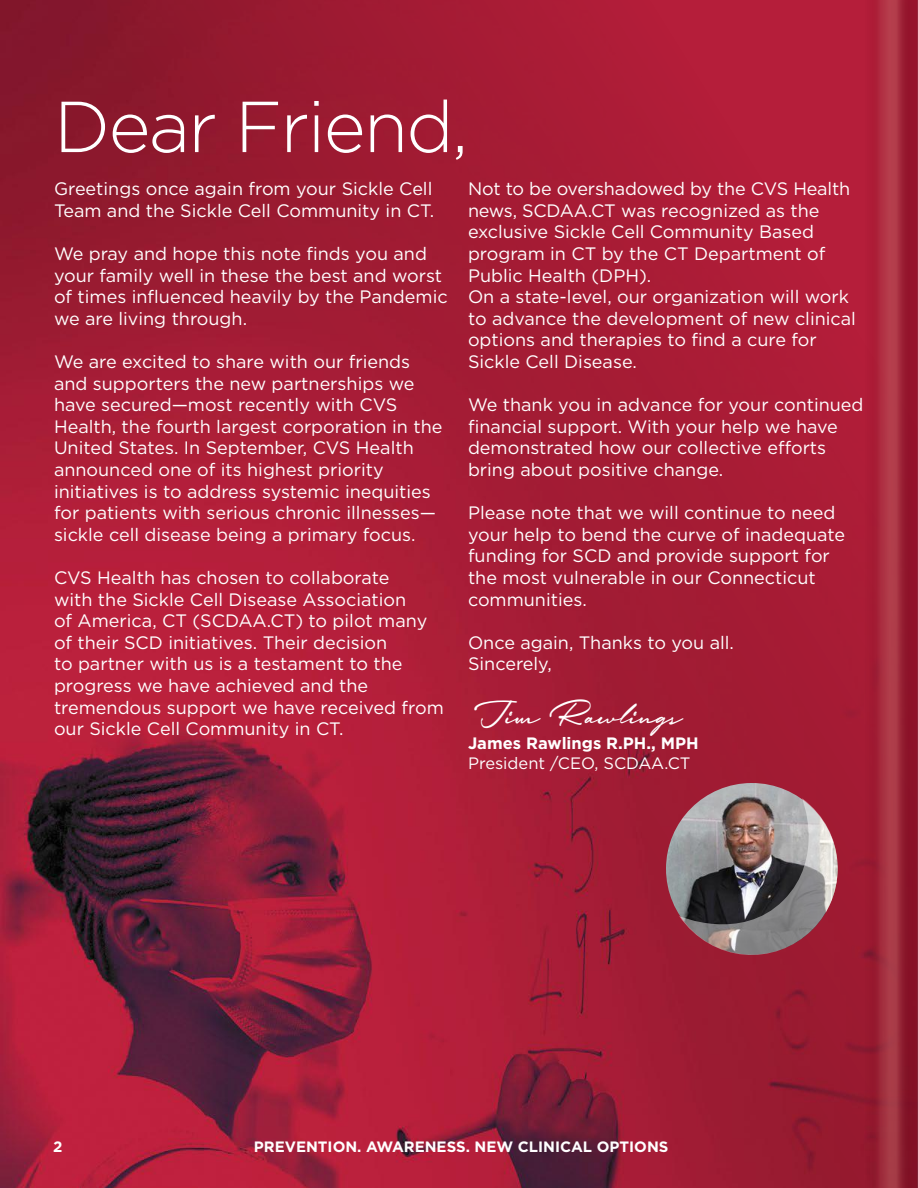
<style>
.page{position:relative;width:918px;height:1188px;background:#fff}
.page>*{position:absolute;margin:0;border:0;box-sizing:border-box;transform-origin:0 0}
.t1{font:300 72px "Gotham";letter-spacing:-.025em;color:#fff}
.t2{font:27px "Gabrielly Script 3";color:#fff}
.t3{font:18px/21.6px "Gotham";color:#fff}
.t4{font:700 16.5px "Gotham";color:#fff}
.t5{font:16.5px "Gotham";color:#fff}
.t6{font:700 15px "Gotham";color:#fff}
</style>
<div class="page">
<div style="left:0;top:0;width:918px;height:1188px;background:#000;opacity:.19"></div>
<svg style="left:867px;top:0;width:37px;height:1188px;background:#a62b3d"></svg>
<div style="left:904px;top:0;width:14px;height:1188px;background:#000;opacity:.19"></div>
<h1 class="t1" style="left:54px;top:81px;width:416px">Dear Friend,</h1>
<p class="t3" style="left:54px;top:178px;width:382px">Greetings once again from your Sickle Cell<br>Team and the Sickle Cell Community in CT.</p>
<p class="t3" style="left:54px;top:243px;width:395px">We pray and hope this note finds you and your family well in these the best and worst of times influenced heavily by the Pandemic we are living through.</p>
<p class="t3" style="left:54px;top:351px;width:390px">We are excited to share with our friends and supporters the new partnerships we have secured—most recently with CVS Health, the fourth largest corporation in the United States. In September, CVS Health announced one of its highest priority initiatives is to address systemic inequities for patients with serious chronic illnesses— sickle cell disease being a primary focus.</p>
<p class="t3" style="left:54px;top:567px;width:391px">CVS Health has chosen to collaborate<br>with the Sickle Cell Disease Association<br>of America, CT (SCDAA.CT) to pilot many of their SCD initiatives. Their decision<br>to partner with us is a testament to the progress we have achieved and the tremendous support we have received from our Sickle Cell Community in CT.</p>
<p class="t3" style="left:468px;top:178px;width:390px">Not to be overshadowed by the CVS Health news, SCDAA.CT was recognized as the exclusive Sickle Cell Community Based program in CT by the CT Department of Public Health (DPH).<br>On a state-level, our organization will work to advance the development of new clinical options and therapies to find a cure for Sickle Cell Disease.</p>
<p class="t3" style="left:468px;top:394px;width:397px">We thank you in advance for your continued financial support. With your help we have demonstrated how our collective efforts bring about positive change.</p>
<p class="t3" style="left:468px;top:502px;width:379px">Please note that we will continue to need your help to bend the curve of inadequate funding for SCD and provide support for the most vulnerable in our Connecticut communities.</p>
<p class="t3" style="left:468px;top:631px;width:268px">Once again, Thanks to you all.<br>Sincerely,</p>
<h2 class="t2" style="left:468px;top:695px;width:216px">Jim Rawlings</h2>
<p class="t4" style="left:468px;top:732px;width:232px">James Rawlings R.PH., MPH</p>
<p class="t5" style="left:468px;top:753px;width:224px">President /CEO, SCDAA.CT</p>
<p class="t6" style="left:53px;top:1137px;width:11px">2</p>
<p class="t6" style="left:254px;top:1137px;width:416px">PREVENTION. AWARENESS. NEW CLINICAL OPTIONS</p>
</div>
